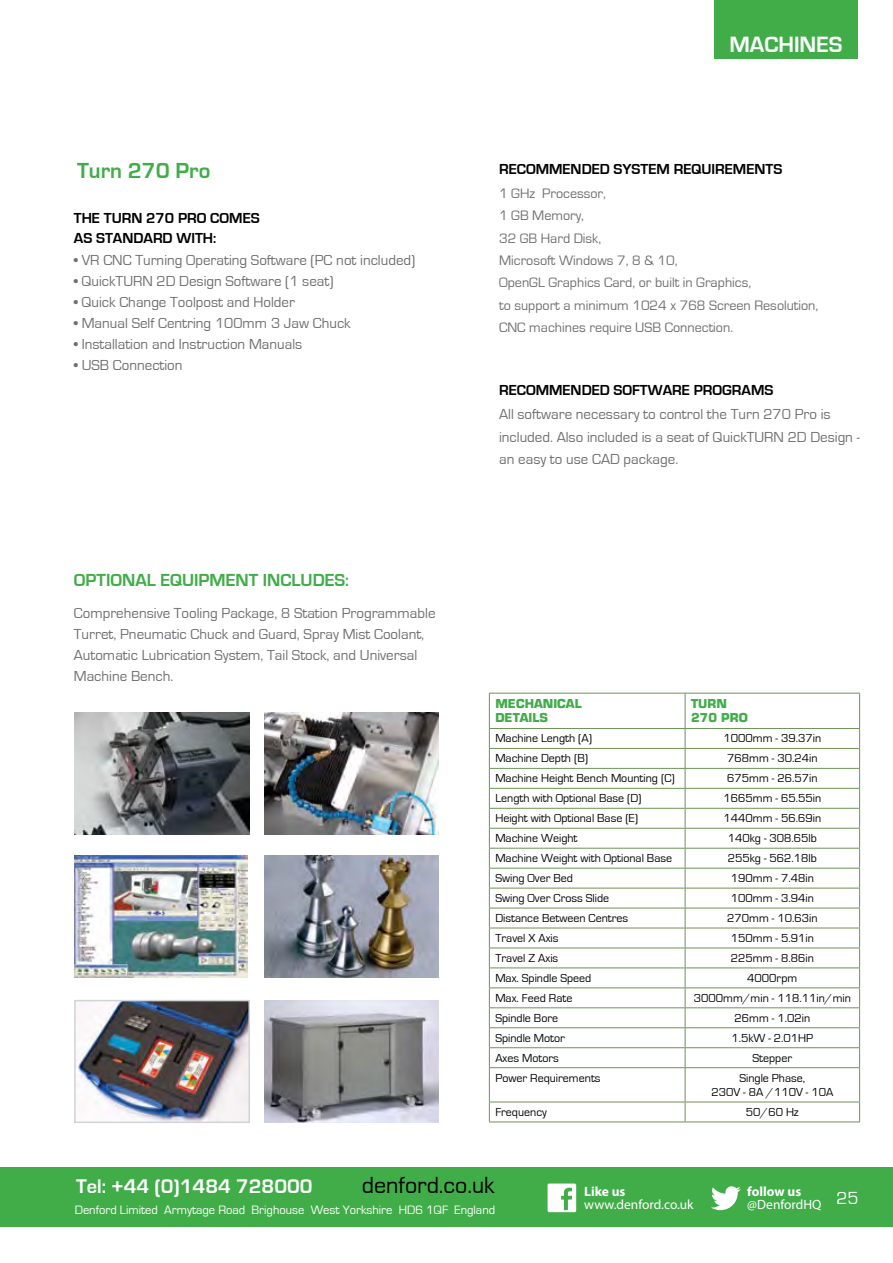
<style>
.page{position:relative;width:893px;height:1263px;background:#fff}
.page>*{position:absolute;margin:0;border:0;box-sizing:border-box;transform-origin:0 0}
.t1{font:24px "Eurostile";color:#000}
.t2{font:700 22.8px "Eurostile";color:#fff}
.t3{font:700 22.5px "Eurostile";color:#41ad49}
.t4{font:700 20.4px "Eurostile";color:#fff}
.t5{font:700 18px "Eurostile";color:#41ad49}
.t6{font:18px "Eurostile";color:#fff}
.t7{font:15px/21px "Eurostile";color:#6d6e71}
.t8{font:700 15px/19.5px "Eurostile";color:#000}
.t9{font:14.1px/22.5px "Eurostile";color:#6d6e71}
.t10{font:13.5px "Myriad Pro";color:#fff}
.t11{font:700 13.5px "Myriad Pro";color:#fff}
.t12{font:12.6px "Eurostile";color:#fff}
.t13{font:12px/14.4px "Eurostile";color:#000;text-align:center}
.t14{font:700 12px/14.4px "Eurostile";color:#41ad49}
</style>
<div class="page">
<div style="left:0;top:1167px;width:893px;height:59px;background:#41ad49"></div>
<svg style="left:711px;top:1186px;width:30px;height:24px"></svg>
<div style="left:548px;top:1183px;width:28px;height:29px;background:#fff;border-radius:2px"></div>
<svg style="left:561px;top:1188px;width:11px;height:22px"></svg>
<div style="left:714px;top:0;width:144px;height:59px;background:#41ad49"></div>
<img style="left:75px;top:713px;width:174px;height:122px">
<img style="left:75px;top:856px;width:172px;height:122px">
<img style="left:76px;top:1002px;width:172px;height:119px">
<div style="left:74px;top:1000px;width:176px;height:123px;border:1px solid #d1d3d4"></div>
<img style="left:264px;top:713px;width:175px;height:122px">
<img style="left:264px;top:856px;width:175px;height:122px">
<img style="left:264px;top:1000px;width:175px;height:122px">
<svg style="left:490px;top:729px;width:369px;height:392px"></svg>
<hr style="left:489px;top:693px;width:196px;height:1px;background:#6d9356">
<hr style="left:489px;top:693px;width:1px;height:35px;background:#6d9356">
<hr style="left:685px;top:693px;width:175px;height:1px;background:#6d9356">
<hr style="left:685px;top:693px;width:1px;height:35px;background:#6d9356">
<hr style="left:859px;top:693px;width:1px;height:35px;background:#6d9356">
<hr style="left:489px;top:728px;width:196px;height:1px;background:#6d9356">
<hr style="left:685px;top:728px;width:175px;height:1px;background:#6d9356">
<hr style="left:489px;top:748px;width:196px;height:1px;background:#6d9356">
<hr style="left:685px;top:748px;width:175px;height:1px;background:#6d9356">
<hr style="left:489px;top:768px;width:196px;height:1px;background:#6d9356">
<hr style="left:685px;top:768px;width:175px;height:1px;background:#6d9356">
<hr style="left:489px;top:788px;width:196px;height:1px;background:#6d9356">
<hr style="left:685px;top:788px;width:175px;height:1px;background:#6d9356">
<hr style="left:489px;top:808px;width:196px;height:1px;background:#6d9356">
<hr style="left:685px;top:808px;width:175px;height:1px;background:#6d9356">
<hr style="left:489px;top:828px;width:196px;height:1px;background:#6d9356">
<hr style="left:685px;top:828px;width:175px;height:1px;background:#6d9356">
<hr style="left:489px;top:848px;width:196px;height:1px;background:#6d9356">
<hr style="left:685px;top:848px;width:175px;height:1px;background:#6d9356">
<hr style="left:489px;top:868px;width:196px;height:1px;background:#6d9356">
<hr style="left:685px;top:868px;width:175px;height:1px;background:#6d9356">
<hr style="left:489px;top:888px;width:196px;height:1px;background:#6d9356">
<hr style="left:685px;top:888px;width:175px;height:1px;background:#6d9356">
<hr style="left:489px;top:908px;width:196px;height:1px;background:#6d9356">
<hr style="left:685px;top:908px;width:175px;height:1px;background:#6d9356">
<hr style="left:489px;top:928px;width:196px;height:1px;background:#6d9356">
<hr style="left:685px;top:928px;width:175px;height:1px;background:#6d9356">
<hr style="left:489px;top:947px;width:196px;height:1px;background:#6d9356">
<hr style="left:685px;top:947px;width:175px;height:1px;background:#6d9356">
<hr style="left:489px;top:967px;width:196px;height:1px;background:#6d9356">
<hr style="left:685px;top:967px;width:175px;height:1px;background:#6d9356">
<hr style="left:489px;top:987px;width:196px;height:1px;background:#6d9356">
<hr style="left:685px;top:987px;width:175px;height:1px;background:#6d9356">
<hr style="left:489px;top:1007px;width:196px;height:1px;background:#6d9356">
<hr style="left:685px;top:1007px;width:175px;height:1px;background:#6d9356">
<hr style="left:489px;top:1027px;width:196px;height:1px;background:#6d9356">
<hr style="left:685px;top:1027px;width:175px;height:1px;background:#6d9356">
<hr style="left:489px;top:1047px;width:196px;height:1px;background:#6d9356">
<svg style="left:489px;top:729px;width:1px;height:338px"></svg>
<hr style="left:685px;top:1047px;width:175px;height:1px;background:#6d9356">
<svg style="left:685px;top:729px;width:1px;height:338px"></svg>
<svg style="left:859px;top:729px;width:1px;height:338px"></svg>
<hr style="left:489px;top:1067px;width:196px;height:1px;background:#6d9356">
<hr style="left:489px;top:1068px;width:1px;height:34px;background:#6d9356">
<hr style="left:685px;top:1067px;width:175px;height:1px;background:#6d9356">
<hr style="left:685px;top:1068px;width:1px;height:34px;background:#6d9356">
<hr style="left:859px;top:1068px;width:1px;height:34px;background:#6d9356">
<hr style="left:489px;top:1102px;width:196px;height:1px;background:#6d9356">
<svg style="left:489px;top:1102px;width:1px;height:19px"></svg>
<hr style="left:685px;top:1102px;width:175px;height:1px;background:#6d9356">
<svg style="left:685px;top:1102px;width:1px;height:19px"></svg>
<svg style="left:859px;top:1102px;width:1px;height:19px"></svg>
<hr style="left:489px;top:1121px;width:196px;height:1px;background:#6d9356">
<hr style="left:685px;top:1121px;width:175px;height:1px;background:#6d9356">
<h3 class="t3" style="left:77px;top:158px;width:135px">Turn 270 Pro</h3>
<p class="t8" style="left:74px;top:209px;width:187px">THE TURN 270 PRO COMES<br>AS STANDARD WITH:</p>
<p class="t7" style="left:74px;top:250px;width:343px">• VR CNC Turning Operating Software (PC not included)</p>
<p class="t7" style="left:74px;top:271px;width:261px">• QuickTURN 2D Design Software (1 seat)</p>
<p class="t7" style="left:74px;top:292px;width:223px">• Quick Change Toolpost and Holder</p>
<p class="t7" style="left:74px;top:313px;width:278px">• Manual Self Centring 100mm 3 Jaw Chuck</p>
<p class="t7" style="left:74px;top:334px;width:230px">• Installation and Instruction Manuals</p>
<p class="t7" style="left:74px;top:355px;width:110px">• USB Connection</p>
<h3 class="t5" style="left:74px;top:570px;width:277px">OPTIONAL EQUIPMENT INCLUDES:</h3>
<p class="t7" style="left:74px;top:603px;width:363px">Comprehensive Tooling Package, 8 Station Programmable Turret, Pneumatic Chuck and Guard, Spray Mist Coolant, Automatic Lubrication System, Tail Stock, and Universal Machine Bench.</p>
<h2 class="t2" style="left:729px;top:32px;width:114px">MACHINES</h2>
<p class="t8" style="left:499px;top:159px;width:285px">RECOMMENDED SYSTEM REQUIREMENTS</p>
<p class="t9" style="left:499px;top:182px;width:321px">1 GHz Processor,<br>1 GB Memory,<br>32 GB Hard Disk,<br>Microsoft Windows 7, 8 &amp; 10,<br>OpenGL Graphics Card, or built in Graphics,<br>to support a minimum 1024 x 768 Screen Resolution,<br>CNC machines require USB Connection.</p>
<p class="t8" style="left:499px;top:381px;width:276px">RECOMMENDED SOFTWARE PROGRAMS</p>
<p class="t7" style="left:499px;top:403px;width:362px;line-height:22.5px">All software necessary to control the Turn 270 Pro is included. Also included is a seat of QuickTURN 2D Design - an easy to use CAD package.</p>
<p class="t14" style="left:495px;top:696px;width:88px">MECHANICAL<br>DETAILS</p>
<p class="t14" style="left:691px;top:696px;width:58px">TURN<br>270 PRO</p>
<p class="t13" style="left:495px;top:731px;width:98px">Machine Length (A)</p>
<p class="t13" style="left:723px;top:731px;width:99px">1000mm - 39.37in</p>
<p class="t13" style="left:495px;top:751px;width:94px">Machine Depth (B)</p>
<p class="t13" style="left:727px;top:751px;width:92px">768mm - 30.24in</p>
<p class="t13" style="left:495px;top:771px;width:181px">Machine Height Bench Mounting (C)</p>
<p class="t13" style="left:727px;top:771px;width:92px">675mm - 26.57in</p>
<p class="t13" style="left:495px;top:791px;width:148px">Length with Optional Base (D)</p>
<p class="t13" style="left:723px;top:791px;width:99px">1665mm - 65.55in</p>
<p class="t13" style="left:495px;top:811px;width:144px">Height with Optional Base (E)</p>
<p class="t13" style="left:723px;top:811px;width:99px">1440mm - 56.69in</p>
<p class="t13" style="left:495px;top:831px;width:84px">Machine Weight</p>
<p class="t13" style="left:728px;top:831px;width:91px">140kg - 308.65lb</p>
<p class="t13" style="left:495px;top:851px;width:178px">Machine Weight with Optional Base</p>
<p class="t13" style="left:728px;top:851px;width:91px">255kg - 562.18lb</p>
<p class="t13" style="left:495px;top:871px;width:79px">Swing Over Bed</p>
<p class="t13" style="left:731px;top:871px;width:85px">190mm - 7.48in</p>
<p class="t13" style="left:495px;top:891px;width:115px">Swing Over Cross Slide</p>
<p class="t13" style="left:731px;top:891px;width:85px">100mm - 3.94in</p>
<p class="t13" style="left:495px;top:911px;width:134px">Distance Between Centres</p>
<p class="t13" style="left:727px;top:911px;width:92px">270mm - 10.63in</p>
<p class="t13" style="left:495px;top:931px;width:65px">Travel X Axis</p>
<p class="t13" style="left:731px;top:931px;width:85px">150mm - 5.91in</p>
<p class="t13" style="left:495px;top:951px;width:64px">Travel Z Axis</p>
<p class="t13" style="left:731px;top:951px;width:85px">225mm - 8.86in</p>
<p class="t13" style="left:495px;top:971px;width:98px">Max. Spindle Speed</p>
<p class="t13" style="left:747px;top:971px;width:52px">4000rpm</p>
<p class="t13" style="left:495px;top:991px;width:78px">Max. Feed Rate</p>
<p class="t13" style="left:694px;top:991px;width:159px">3000mm/min - 118.11in/min</p>
<p class="t13" style="left:495px;top:1011px;width:64px">Spindle Bore</p>
<p class="t13" style="left:734px;top:1011px;width:77px">26mm - 1.02in</p>
<p class="t13" style="left:495px;top:1031px;width:71px">Spindle Motor</p>
<p class="t13" style="left:731px;top:1031px;width:83px">1.5kW - 2.01HP</p>
<p class="t13" style="left:495px;top:1051px;width:65px">Axes Motors</p>
<p class="t13" style="left:752px;top:1051px;width:41px">Stepper</p>
<p class="t13" style="left:495px;top:1071px;width:107px">Power Requirements</p>
<p class="t13" style="left:711px;top:1071px;width:123px">Single Phase,<br>230V - 8A /110V - 10A</p>
<p class="t13" style="left:495px;top:1105px;width:53px">Frequency</p>
<p class="t13" style="left:746px;top:1105px;width:54px">50/60 Hz</p>
<h1 class="t1" style="left:362px;top:1172px;width:134px">denford.co.uk</h1>
<p class="t12" style="left:75px;top:1203px;width:422px">Denford Limited Armytage Road Brighouse West Yorkshire HD6 1QF England</p>
<h3 class="t4" style="left:76px;top:1175px;width:238px">Tel: +44 (0)1484 728000</h3>
<p class="t11" style="left:584px;top:1182px;width:43px">Like us</p>
<p class="t10" style="left:584px;top:1196px;width:111px">www.denford.co.uk</p>
<p class="t11" style="left:747px;top:1182px;width:55px">follow us</p>
<p class="t10" style="left:747px;top:1196px;width:76px">@DenfordHQ</p>
<h3 class="t6" style="left:837px;top:1189px;width:24px">25</h3>
</div>
